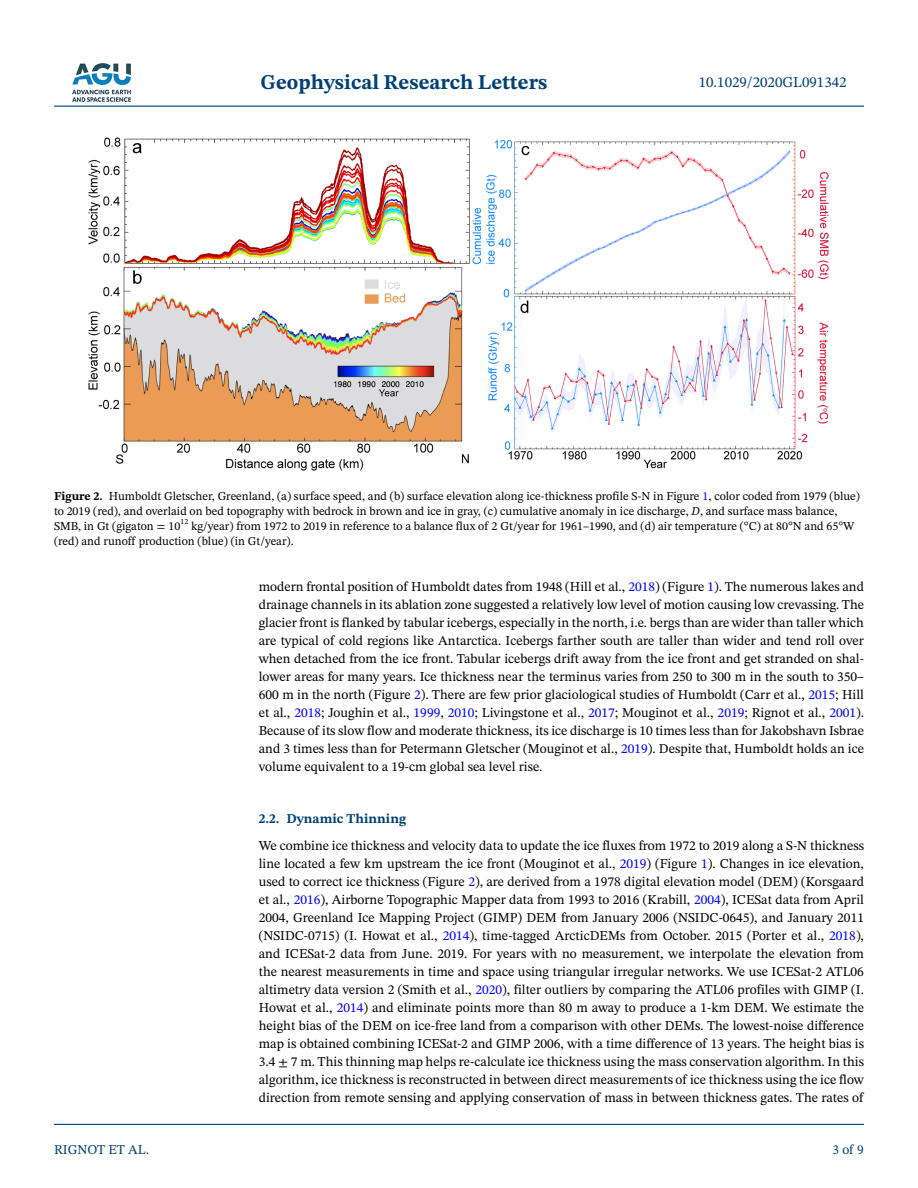
<style>
.page{position:relative;width:918px;height:1188px;background:#fff}
.page>*{position:absolute;margin:0;border:0;box-sizing:border-box;transform-origin:0 0}
.t1{font:700 21px "STIX Two Text";color:#004174}
.t2{font:15px "STIX Two Text";color:#004174}
.t3{font:13.5px/18px "STIX Two Text";color:#000;text-align:justify}
.t4{font:700 13.5px "STIX Two Text";color:#004174}
.t5{font:13.5px "STIX Two Text";color:#004174}
.t6{font:12px/15px "STIX Two Text";color:#000}
.s1{font-weight:700}
.s2{color:#00f}
.s3{font-style:italic}
</style>
<div class="page">
<hr style="left:54px;top:106px;width:810px;height:1px;background:#004174">
<hr style="left:54px;top:1124px;width:810px;height:1px;background:#004174">
<img style="left:72px;top:63px;width:59px;height:39px">
<img style="left:88px;top:137px;width:740px;height:334px">
<h1 class="t1" style="left:261px;top:67px;width:288px">Geophysical Research Letters</h1>
<p class="t2" style="left:699px;top:72px;width:149px">10.1029/2020GL091342</p>
<p class="t6" style="left:54px;top:488px;width:807px"><span class="s1">Figure 2.</span> Humboldt Gletscher, Greenland, (a) surface speed, and (b) surface elevation along ice-thickness profile S-N in Figure <span class="s2">1</span>, color coded from 1979 (blue) to 2019 (red), and overlaid on bed topography with bedrock in brown and ice in gray, (c) cumulative anomaly in ice discharge, <span class="s3">D</span>, and surface mass balance, SMB, in Gt (gigaton = 10<sup>12</sup> kg/year) from 1972 to 2019 in reference to a balance flux of 2 Gt/year for 1961–1990, and (d) air temperature (°C) at 80°N and 65°W (red) and runoff production (blue) (in Gt/year).</p>
<p class="t5" style="left:54px;top:1140px;width:97px">RIGNOT ET AL.</p>
<p class="t3" style="left:259px;top:577px;width:607px">modern frontal position of Humboldt dates from 1948 (Hill et al., <span class="s2">2018</span>) (Figure <span class="s2">1</span>). The numerous lakes and drainage channels in its ablation zone suggested a relatively low level of motion causing low crevassing. The glacier front is flanked by tabular icebergs, especially in the north, i.e. bergs than are wider than taller which are typical of cold regions like Antarctica. Icebergs farther south are taller than wider and tend roll over when detached from the ice front. Tabular icebergs drift away from the ice front and get stranded on shal&shy;lower areas for many years. Ice thickness near the terminus varies from 250 to 300 m in the south to 350– 600 m in the north (Figure <span class="s2">2</span>). There are few prior glaciological studies of Humboldt (Carr et al., <span class="s2">2015</span>; Hill et al., <span class="s2">2018</span>; Joughin et al., <span class="s2">1999</span>, <span class="s2">2010</span>; Livingstone et al., <span class="s2">2017</span>; Mouginot et al., <span class="s2">2019</span>; Rignot et al., <span class="s2">2001</span>).<br>Because of its slow flow and moderate thickness, its ice discharge is 10 times less than for Jakobshavn Isbrae and 3 times less than for Petermann Gletscher (Mouginot et al., <span class="s2">2019</span>). Despite that, Humboldt holds an ice volume equivalent to a 19-cm global sea level rise.</p>
<p class="t4" style="left:259px;top:809px;width:149px">2.2. Dynamic Thinning</p>
<p class="t3" style="left:259px;top:837px;width:607px">We combine ice thickness and velocity data to update the ice fluxes from 1972 to 2019 along a S-N thickness line located a few km upstream the ice front (Mouginot et al., <span class="s2">2019</span>) (Figure <span class="s2">1</span>). Changes in ice elevation, used to correct ice thickness (Figure <span class="s2">2</span>), are derived from a 1978 digital elevation model (DEM) (Korsgaard et al., <span class="s2">2016</span>), Airborne Topographic Mapper data from 1993 to 2016 (Krabill, <span class="s2">2004</span>), ICESat data from April 2004, Greenland Ice Mapping Project (GIMP) DEM from January 2006 (NSIDC-0645), and January 2011 (NSIDC-0715) (I. Howat et al., <span class="s2">2014</span>), time-tagged ArcticDEMs from October. 2015 (Porter et al., <span class="s2">2018</span>), and ICESat-2 data from June. 2019. For years with no measurement, we interpolate the elevation from the nearest measurements in time and space using triangular irregular networks. We use ICESat-2 ATL06 altimetry data version 2 (Smith et al., <span class="s2">2020</span>), filter outliers by comparing the ATL06 profiles with GIMP (I.<br>Howat et al., <span class="s2">2014</span>) and eliminate points more than 80 m away to produce a 1-km DEM. We estimate the height bias of the DEM on ice-free land from a comparison with other DEMs. The lowest-noise difference map is obtained combining ICESat-2 and GIMP 2006, with a time difference of 13 years. The height bias is 3.4 ± 7 m. This thinning map helps re-calculate ice thickness using the mass conservation algorithm. In this algorithm, ice thickness is reconstructed in between direct measurements of ice thickness using the ice flow direction from remote sensing and applying conservation of mass in between thickness gates. The rates of</p>
<p class="t5" style="left:833px;top:1140px;width:33px">3 of 9</p>
</div>
